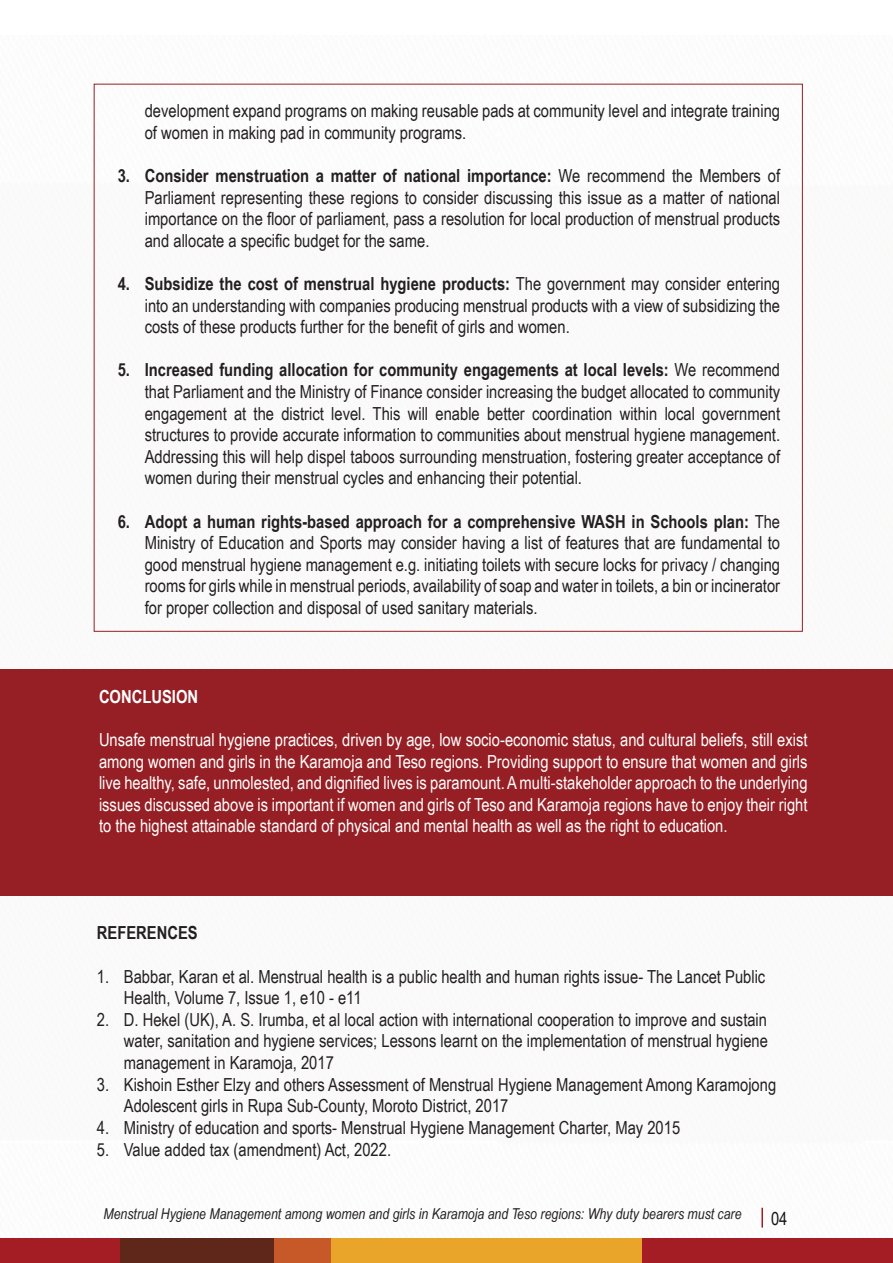
<style>
.page{position:relative;width:893px;height:1263px;background:#fff}
.page>*{position:absolute;margin:0;border:0;box-sizing:border-box;transform-origin:0 0}
.t1{font:18px/21.6px "Arial Narrow";color:#231f20;text-align:justify}
.t2{font:18px/21.6px "Arial Narrow";color:#fff;text-align:justify}
.t3{font:700 18px "Arial Narrow";color:#fff}
.t4{font:700 18px "Arial Narrow";color:#231f20}
.t5{font:18px "Arial Narrow";color:#171418}
.t6{font:italic 15px "Arial Narrow";color:#231f20}
.s1{font-weight:700}
</style>
<div class="page">
<div style="left:329px;top:1238px;width:500px;height:25px;background:#e9a529"></div>
<div style="left:274px;top:1238px;width:57px;height:25px;background:#c75928"></div>
<div style="left:0;top:1238px;width:172px;height:25px;background:#a41d25"></div>
<div style="left:642px;top:1238px;width:251px;height:25px;background:#a41d25"></div>
<div style="left:120px;top:1238px;width:154px;height:25px;background:#5f261a"></div>
<svg style="left:761px;top:1208px;width:2px;height:19px"></svg>
<div style="left:0;top:669px;width:893px;height:227px;background:#951f24"></div>
<p class="t1" style="left:145px;top:99px;width:637px">development expand programs on making reusable pads at community level and integrate training of women in making pad in community programs.</p>
<p class="t1" style="left:145px;top:164px;width:637px;text-indent:-27px"><span class="s1">3. Consider menstruation a matter of national importance:</span> We recommend the Members of Parliament representing these regions to consider discussing this issue as a matter of national importance on the floor of parliament, pass a resolution for local production of menstrual products and allocate a specific budget for the same.</p>
<p class="t1" style="left:145px;top:272px;width:637px;text-indent:-27px"><span class="s1">4. Subsidize the cost of menstrual hygiene products:</span> The government may consider entering into an understanding with companies producing menstrual products with a view of subsidizing the costs of these products further for the benefit of girls and women.</p>
<p class="t1" style="left:145px;top:359px;width:637px;text-indent:-27px"><span class="s1">5. Increased funding allocation for community engagements at local levels:</span> We recommend that Parliament and the Ministry of Finance consider increasing the budget allocated to community engagement at the district level. This will enable better coordination within local government structures to provide accurate information to communities about menstrual hygiene management.<br>Addressing this will help dispel taboos surrounding menstruation, fostering greater acceptance of women during their menstrual cycles and enhancing their potential.</p>
<p class="t1" style="left:145px;top:510px;width:637px;text-indent:-27px"><span class="s1">6. Adopt a human rights-based approach for a comprehensive WASH in Schools plan:</span> The Ministry of Education and Sports may consider having a list of features that are fundamental to good menstrual hygiene management e.g. initiating toilets with secure locks for privacy / changing rooms for girls while in menstrual periods, availability of soap and water in toilets, a bin or incinerator for proper collection and disposal of used sanitary materials.</p>
<p class="t3" style="left:99px;top:683px;width:101px">CONCLUSION</p>
<p class="t2" style="left:99px;top:728px;width:710px">Unsafe menstrual hygiene practices, driven by age, low socio-economic status, and cultural beliefs, still exist among women and girls in the Karamoja and Teso regions. Providing support to ensure that women and girls live healthy, safe, unmolested, and dignified lives is paramount. A multi-stakeholder approach to the underlying issues discussed above is important if women and girls of Teso and Karamoja regions have to enjoy their right to the highest attainable standard of physical and mental health as well as the right to education.</p>
<p class="t4" style="left:97px;top:919px;width:102px">REFERENCES</p>
<p class="t1" style="left:124px;top:965px;width:643px;text-indent:-27px">1. Babbar, Karan et al. Menstrual health is a public health and human rights issue- The Lancet Public<br>Health, Volume 7, Issue 1, e10 - e11</p>
<p class="t1" style="left:124px;top:1008px;width:646px;text-indent:-27px">2. D. Hekel (UK), A. S. Irumba, et al local action with international cooperation to improve and sustain water, sanitation and hygiene services; Lessons learnt on the implementation of menstrual hygiene management in Karamoja, 2017</p>
<p class="t1" style="left:124px;top:1073px;width:654px;text-indent:-27px">3. Kishoin Esther Elzy and others Assessment of Menstrual Hygiene Management Among Karamojong<br>Adolescent girls in Rupa Sub-County, Moroto District, 2017</p>
<p class="t1" style="left:97px;top:1116px;width:585px">4. Ministry of education and sports- Menstrual Hygiene Management Charter, May 2015</p>
<p class="t1" style="left:97px;top:1138px;width:296px">5. Value added tax (amendment) Act, 2022.</p>
<p class="t6" style="left:104px;top:1203px;width:640px">Menstrual Hygiene Management among women and girls in Karamoja and Teso regions: Why duty bearers must care</p>
<p class="t5" style="left:771px;top:1205px;width:18px">04</p>
</div>
